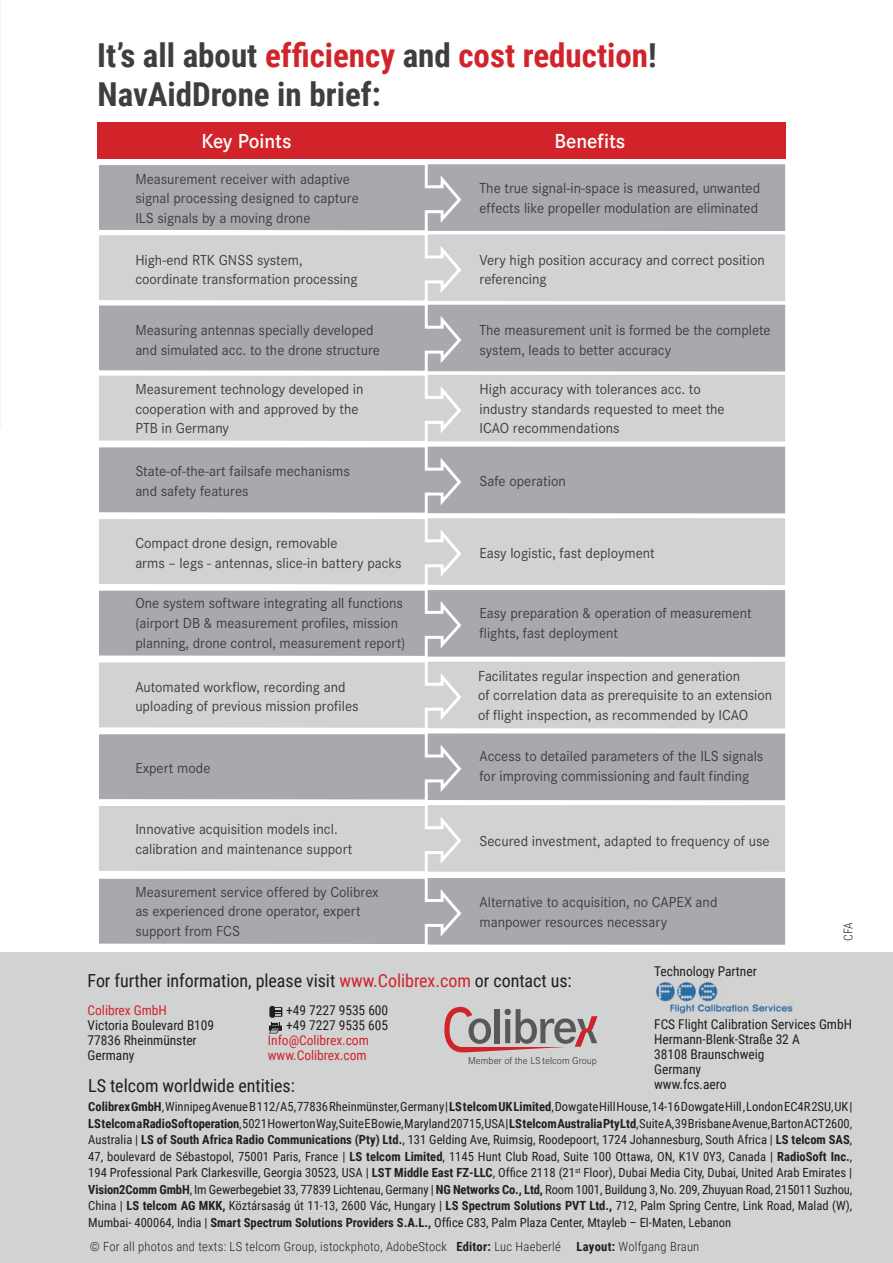
<style>
.page{position:relative;width:893px;height:1263px;background:#fff}
.page>*{position:absolute;margin:0;border:0;box-sizing:border-box;transform-origin:0 0}
.t1{font:700 33px/39px "Roboto Condensed";color:#3e3e3f}
.t2{font:600 21px "Corporate S";color:#fff}
.t3{font:18px "Roboto Condensed";letter-spacing:-.005em;color:#231f20}
.t4{font:15px/19.5px "Corporate S";color:#3e3e3f}
.t5{font:13.5px/15px "Roboto Condensed";letter-spacing:-.005em;color:#231f20}
.t6{font:13.5px "Roboto Condensed";letter-spacing:-.005em;color:#d1232a}
.t7{font:12.6px/16.5px "Roboto Condensed";color:#231f20;text-align:justify}
.t8{font:300 12.6px "Roboto Condensed";letter-spacing:.02em;color:#231f20}
.t9{font:300 12px "Roboto Condensed";color:#231f20}
.t10{font:300 10.35px "Corporate S";color:#312f30}
.s1{color:#d1232a}
.s2{font-weight:700}
</style>
<div class="page">
<div style="left:0;top:952px;width:893px;height:311px;background:#d1d2d2"></div>
<div style="left:97px;top:304px;width:689px;height:68px;background:#a8a9ad"></div>
<div style="left:97px;top:303px;width:690px;height:70px;border:1px solid #fff"></div>
<div style="left:97px;top:374px;width:689px;height:68px;background:#d1d2d4"></div>
<div style="left:97px;top:373px;width:690px;height:70px;border:1px solid #fff"></div>
<div style="left:97px;top:446px;width:689px;height:68px;background:#a8a9ad"></div>
<div style="left:97px;top:445px;width:690px;height:70px;border:1px solid #fff"></div>
<div style="left:97px;top:517px;width:689px;height:69px;background:#d1d2d4"></div>
<div style="left:97px;top:517px;width:690px;height:69px;border:1px solid #fff"></div>
<div style="left:97px;top:589px;width:689px;height:68px;background:#a8a9ad"></div>
<div style="left:97px;top:589px;width:690px;height:69px;border:1px solid #fff"></div>
<div style="left:97px;top:661px;width:689px;height:68px;background:#d1d2d4"></div>
<div style="left:97px;top:660px;width:690px;height:70px;border:1px solid #fff"></div>
<div style="left:97px;top:733px;width:689px;height:68px;background:#a8a9ad"></div>
<div style="left:97px;top:732px;width:690px;height:70px;border:1px solid #fff"></div>
<div style="left:97px;top:804px;width:689px;height:69px;background:#d1d2d4"></div>
<div style="left:97px;top:804px;width:690px;height:69px;border:1px solid #fff"></div>
<div style="left:97px;top:164px;width:689px;height:68px;background:#a8a9ad"></div>
<div style="left:97px;top:163px;width:690px;height:70px;border:1px solid #fff"></div>
<div style="left:97px;top:234px;width:689px;height:68px;background:#d1d2d4"></div>
<div style="left:97px;top:233px;width:690px;height:70px;border:1px solid #fff"></div>
<div style="left:97px;top:122px;width:689px;height:37px;background:#d2232a"></div>
<div style="left:97px;top:877px;width:689px;height:68px;background:#a8a9ad"></div>
<div style="left:97px;top:876px;width:690px;height:70px;border:1px solid #fff"></div>
<svg style="left:97px;top:163px;width:366px;height:783px"></svg>
<svg style="left:444px;top:1007px;width:154px;height:45px"></svg>
<svg style="left:269px;top:1005px;width:12px;height:28px"></svg>
<img style="left:654px;top:980px;width:139px;height:35px">
<h1 class="t1" style="left:97px;top:35px;width:561px">It’s all about <span class="s1">efficiency</span> and <span class="s1">cost reduction</span>!<br>NavAidDrone in brief:</h1>
<h2 class="t2" style="left:201px;top:129px;width:92px">Key Points</h2>
<h2 class="t2" style="left:554px;top:129px;width:73px">Benefits</h2>
<p class="t4" style="left:479px;top:179px;width:282px">The true signal-in-space is measured, unwanted effects like propeller modulation are eliminated</p>
<p class="t4" style="left:135px;top:169px;width:225px">Measurement receiver with adaptive signal processing designed to capture<br>ILS signals by a moving drone</p>
<p class="t4" style="left:135px;top:250px;width:224px">High-end RTK GNSS system, coordinate transformation processing</p>
<p class="t4" style="left:479px;top:250px;width:287px">Very high position accuracy and correct position referencing</p>
<p class="t4" style="left:135px;top:320px;width:246px">Measuring antennas specially developed and simulated acc. to the drone structure</p>
<p class="t4" style="left:479px;top:320px;width:293px">The measurement unit is formed be the complete system, leads to better accuracy</p>
<p class="t4" style="left:135px;top:379px;width:230px">Measurement technology developed in cooperation with and approved by the<br>PTB in Germany</p>
<p class="t4" style="left:479px;top:379px;width:247px">High accuracy with tolerances acc. to industry standards requested to meet the<br>ICAO recommendations</p>
<p class="t4" style="left:135px;top:462px;width:216px">State-of-the-art failsafe mechanisms and safety features</p>
<p class="t4" style="left:479px;top:471px;width:88px">Safe operation</p>
<p class="t4" style="left:135px;top:533px;width:268px">Compact drone design, removable<br>arms – legs - antennas, slice-in battery packs</p>
<p class="t4" style="left:479px;top:543px;width:177px">Easy logistic, fast deployment</p>
<p class="t4" style="left:135px;top:594px;width:272px">One system software integrating all functions (airport DB &amp; measurement profiles, mission planning, drone control, measurement report)</p>
<p class="t4" style="left:479px;top:603px;width:274px">Easy preparation &amp; operation of measurement flights, fast deployment</p>
<p class="t4" style="left:135px;top:677px;width:225px">Automated workflow, recording and uploading of previous mission profiles</p>
<p class="t4" style="left:478px;top:666px;width:296px">Facilitates regular inspection and generation<br>of correlation data as prerequisite to an extension of flight inspection, as recommended by ICAO</p>
<p class="t4" style="left:135px;top:758px;width:77px">Expert mode</p>
<p class="t4" style="left:479px;top:747px;width:285px">Access to detailed parameters of the ILS signals for improving commissioning and fault finding</p>
<p class="t4" style="left:135px;top:820px;width:219px">Innovative acquisition models incl. calibration and maintenance support</p>
<p class="t4" style="left:479px;top:831px;width:292px">Secured investment, adapted to frequency of use</p>
<p class="t4" style="left:135px;top:882px;width:245px">Measurement service offered by Colibrex as experienced drone operator, expert support from FCS</p>
<p class="t4" style="left:479px;top:892px;width:239px">Alternative to acquisition, no CAPEX and manpower resources necessary</p>
<p class="t9" style="left:840px;top:941px;width:20px;rotate:-90deg">CFA</p>
<p class="t5" style="left:654px;top:963px;width:104px">Technology Partner</p>
<p class="t3" style="left:88px;top:968px;width:486px">For further information, please visit <span class="s1">www.Colibrex.com</span> or contact us:</p>
<p class="t6" style="left:88px;top:1000px;width:81px">Colibrex GmbH</p>
<p class="t5" style="left:286px;top:1002px;width:104px">+49 7227 9535 600</p>
<p class="t5" style="left:88px;top:1017px;width:128px">Victoria Boulevard B109</p>
<p class="t5" style="left:286px;top:1017px;width:104px">+49 7227 9535 605</p>
<p class="t5" style="left:88px;top:1032px;width:111px">77836 Rheinmünster</p>
<p class="t6" style="left:268px;top:1030px;width:102px">Info@Colibrex.com</p>
<p class="t5" style="left:88px;top:1047px;width:48px">Germany</p>
<p class="t6" style="left:268px;top:1045px;width:100px">www.Colibrex.com</p>
<p class="t5" style="left:654px;top:1016px;width:199px">FCS Flight Calibration Services GmbH<br>Hermann-Blenk-Straße 32 A<br>38108 Braunschweig<br>Germany<br>www.fcs.aero</p>
<p class="t10" style="left:468px;top:1055px;width:130px">Member of the LS telcom Group</p>
<p class="t3" style="left:88px;top:1073px;width:208px">LS telcom worldwide entities:</p>
<p class="t7" style="left:88px;top:1098px;width:766px"><span class="s2">Colibrex GmbH</span>, Winnipeg Avenue B 112/A5, 77836 Rheinmünster, Germany | <span class="s2">LS telcom UK Limited</span>, Dowgate Hill House, 14-16 Dowgate Hill , London EC4R 2SU, UK | <span class="s2">LS telcom a RadioSoft operation</span>, 5021 Howerton Way, Suite E Bowie, Maryland 20715, USA | <span class="s2">LS telcom Australia Pty Ltd</span>, Suite A, 39 Brisbane Avenue, Barton ACT 2600, Australia | <span class="s2">LS of South Africa Radio Communications (Pty) Ltd.</span>, 131 Gelding Ave, Ruimsig, Roodepoort, 1724 Johannesburg, South Africa | <span class="s2">LS telcom SAS</span>, 47, boulevard de Sébastopol, 75001 Paris, France | <span class="s2">LS telcom Limited</span>, 1145 Hunt Club Road, Suite 100 Ottawa, ON, K1V 0Y3, Canada | <span class="s2">RadioSoft Inc.</span>, 194 Professional Park Clarkesville, Georgia 30523, USA | <span class="s2">LST Middle East FZ-LLC</span>, Office 2118 (21<sup>st</sup> Floor), Dubai Media City, Dubai, United Arab Emirates | <span class="s2">Vision2Comm GmbH</span>, Im Gewerbegebiet 33, 77839 Lichtenau, Germany | <span class="s2">NG Networks Co., Ltd,</span> Room 1001, Buildung 3, No. 209, Zhuyuan Road, 215011 Suzhou, China | <span class="s2">LS telcom AG MKK,</span> Köztársaság út 11-13, 2600 Vác, Hungary | <span class="s2">LS Spectrum Solutions PVT Ltd.,</span> 712, Palm Spring Centre, Link Road, Malad (W), Mumbai- 400064, India | <span class="s2">Smart Spectrum Solutions Providers S.A.L.,</span> Office C83, Palm Plaza Center, Mtayleb – El-Maten, Lebanon</p>
<p class="t8" style="left:90px;top:1237px;width:611px">© For all photos and texts: LS telcom Group, istockphoto, AdobeStock <span class="s2">Editor:</span> Luc Haeberlé <span class="s2">Layout:</span> Wolfgang Braun</p>
</div>
